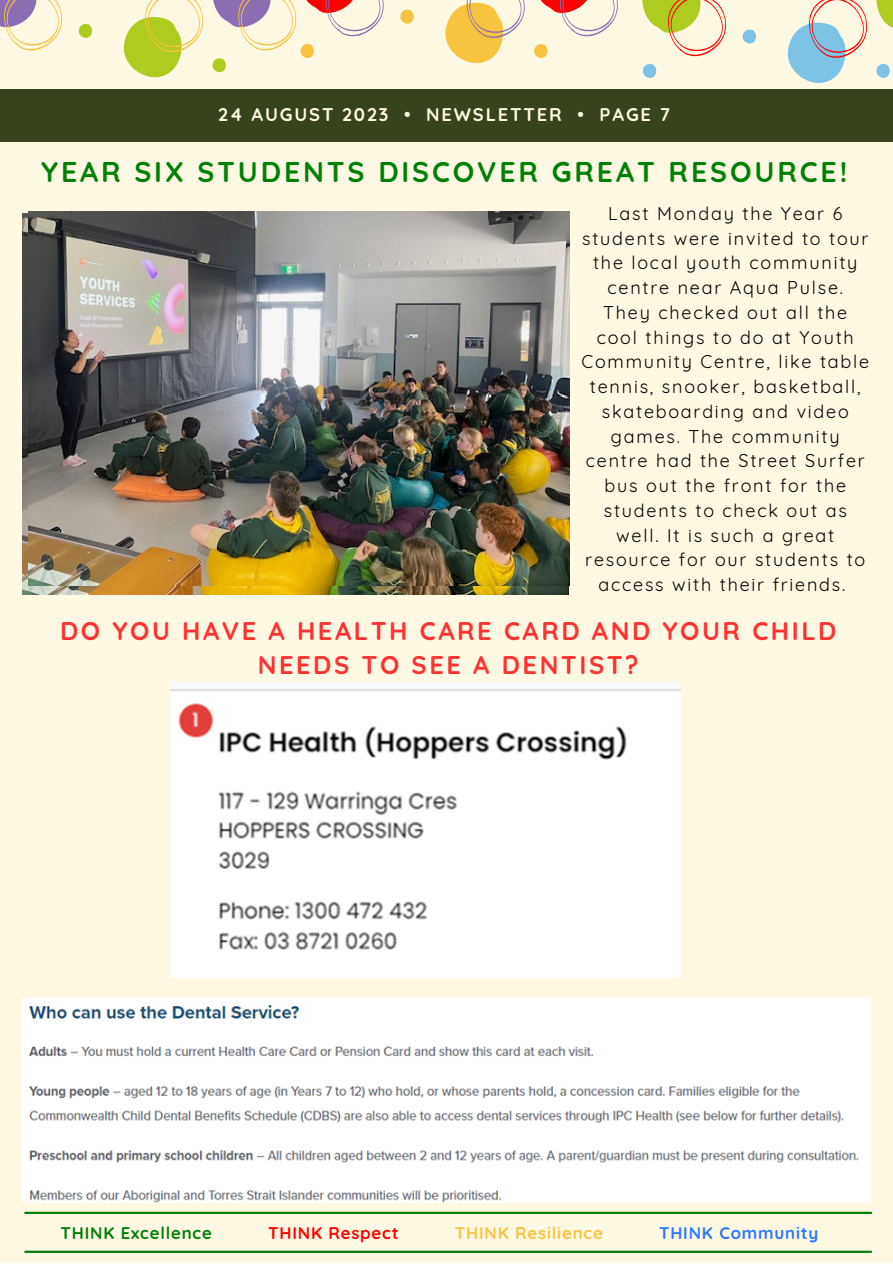
<style>
.page{position:relative;width:893px;height:1264px;background:#fff}
.page>*{position:absolute;margin:0;border:0;box-sizing:border-box;transform-origin:0 0}
.t1{font:700 28.5px "Quicksand";letter-spacing:.1em;color:#018006}
.t2{font:700 25.5px/34.8px "Quicksand";letter-spacing:.1em;color:#ff3131;text-align:center}
.t3{font:700 18.3px "Quicksand";letter-spacing:.1em;color:#fff9e3}
.t4{font:18px/24.8px "Quicksand";letter-spacing:.1em;color:#000;text-align:center}
.t5{font:700 16.8px "Quicksand";letter-spacing:.05em;color:#018006}
.t6{font:700 16.8px "Quicksand";letter-spacing:.05em;color:#f8c33e}
.t7{font:700 16.8px "Quicksand";letter-spacing:.05em;color:#2b78fa}
.t8{font:700 16.8px "Quicksand";letter-spacing:.05em;color:#f00}
</style>
<div class="page">
<div style="left:0;top:0;width:892px;height:1262px;background:#fff9e3"></div>
<svg style="left:0;top:0;width:63px;height:51px"></svg>
<svg style="left:78px;top:24px;width:15px;height:14px"></svg>
<svg style="left:123px;top:0;width:261px;height:77px"></svg>
<svg style="left:400px;top:9px;width:14px;height:15px"></svg>
<svg style="left:534px;top:44px;width:14px;height:14px"></svg>
<svg style="left:445px;top:0;width:80px;height:63px"></svg>
<svg style="left:540px;top:0;width:78px;height:37px"></svg>
<svg style="left:642px;top:64px;width:15px;height:14px"></svg>
<svg style="left:642px;top:0;width:84px;height:57px"></svg>
<svg style="left:742px;top:29px;width:14px;height:15px"></svg>
<svg style="left:876px;top:64px;width:14px;height:14px"></svg>
<svg style="left:876px;top:0;width:16px;height:28px"></svg>
<svg style="left:787px;top:0;width:80px;height:83px"></svg>
<div style="left:0;top:89px;width:892px;height:53px;background:#37421e"></div>
<hr style="left:25px;top:1211px;width:846px;height:2px;background:#018006">
<hr style="left:25px;top:1250px;width:846px;height:2px;background:#018006">
<img style="left:171px;top:682px;width:509px;height:295px">
<img style="left:22px;top:997px;width:848px;height:205px">
<img style="left:22px;top:213px;width:547px;height:381px">
<img style="left:28px;top:211px;width:541px;height:374px">
<p class="t3" style="left:218px;top:103px;width:453px">24 AUGUST 2023 • NEWSLETTER • PAGE 7</p>
<p class="t1" style="left:41px;top:153px;width:807px">YEAR SIX STUDENTS DISCOVER GREAT RESOURCE!</p>
<p class="t4" style="left:581px;top:201px;width:289px">Last Monday the Year 6 students were invited to tour the local youth community centre near Aqua Pulse.<br>They checked out all the cool things to do at Youth<br>Community Centre, like table tennis, snooker, basketball, skateboarding and video games. The community centre had the Street Surfer bus out the front for the students to check out as well. It is such a great resource for our students to access with their friends.</p>
<p class="t2" style="left:60px;top:612px;width:777px">DO YOU HAVE A HEALTH CARE CARD AND YOUR CHILD<br>NEEDS TO SEE A DENTIST?</p>
<p class="t5" style="left:60px;top:1221px;width:153px">THINK Excellence</p>
<p class="t8" style="left:268px;top:1221px;width:132px">THINK Respect</p>
<p class="t6" style="left:455px;top:1221px;width:149px">THINK Resilience</p>
<p class="t7" style="left:659px;top:1221px;width:161px">THINK Community</p>
</div>
